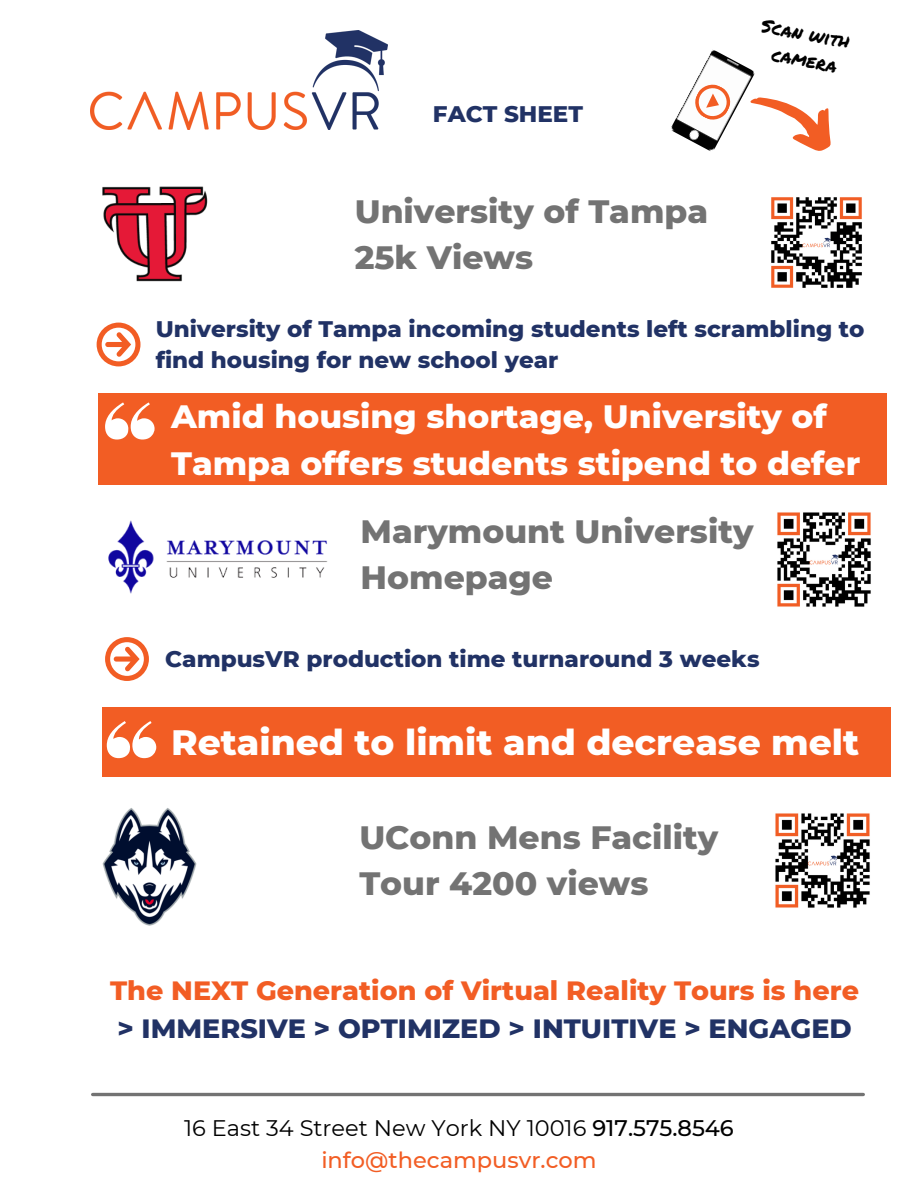
<style>
.page{position:relative;width:918px;height:1188px;background:#fff}
.page>*{position:absolute;margin:0;border:0;box-sizing:border-box;transform-origin:0 0}
.t1{font:800 36px "Montserrat";color:#fff}
.t2{font:800 33px/46.2px "Montserrat";color:#737373}
.t3{font:800 33px/46.2px "Montserrat";color:#fff}
.t4{font:800 27px "Montserrat";color:#f25d24}
.t5{font:800 27px "Montserrat";color:#213265}
.t6{font:800 22.95px/31.5px "Montserrat";color:#213265}
.t7{font:22.5px "Montserrat";color:#000}
.t8{font:500 22.5px "Montserrat";color:#f25d24}
.t9{font:18.6px "Permanent Marker";color:#000}
.s1{font-weight:500}
</style>
<div class="page">
<svg style="left:756px;top:97px;width:75px;height:54px"></svg>
<img style="left:771px;top:197px;width:91px;height:91px">
<img style="left:777px;top:512px;width:94px;height:95px">
<img style="left:775px;top:813px;width:95px;height:95px">
<img style="left:671px;top:49px;width:85px;height:102px">
<svg style="left:689px;top:79px;width:47px;height:46px"></svg>
<svg style="left:97px;top:323px;width:43px;height:43px"></svg>
<img style="left:102px;top:808px;width:95px;height:117px">
<img style="left:91px;top:30px;width:297px;height:99px">
<div style="left:98px;top:394px;width:789px;height:91px;background:#f25d24"></div>
<svg style="left:105px;top:402px;width:50px;height:38px"></svg>
<img style="left:102px;top:186px;width:106px;height:96px">
<img style="left:108px;top:520px;width:220px;height:74px">
<hr style="left:93px;top:1093px;width:770px;height:3px;background:#737373">
<svg style="left:105px;top:637px;width:44px;height:44px"></svg>
<div style="left:102px;top:707px;width:789px;height:70px;background:#f25d24"></div>
<svg style="left:107px;top:721px;width:49px;height:37px"></svg>
<p class="t6" style="left:433px;top:98px;width:152px">FACT SHEET</p>
<p class="t2" style="left:355px;top:188px;width:355px">University of Tampa</p>
<p class="t2" style="left:355px;top:234px;width:180px">25k Views</p>
<p class="t9" style="left:764px;top:12px;width:91px;rotate:10deg">Scan with</p>
<p class="t9" style="left:774px;top:40px;width:67px;rotate:10deg">camera</p>
<p class="t6" style="left:156px;top:313px;width:710px">University of Tampa incoming students left scrambling to find housing for new school year</p>
<p class="t3" style="left:171px;top:394px;width:691px">Amid housing shortage, University of<br>Tampa offers students stipend to defer</p>
<p class="t2" style="left:361px;top:508px;width:394px">Marymount University</p>
<p class="t2" style="left:361px;top:554px;width:194px">Homepage</p>
<p class="t6" style="left:165px;top:643px;width:596px">CampusVR production time turnaround 3 weeks</p>
<p class="t1" style="left:171px;top:720px;width:690px">Retained to limit and decrease melt</p>
<p class="t2" style="left:359px;top:814px;width:361px">UConn Mens Facility<br>Tour 4200 views</p>
<p class="t4" style="left:110px;top:974px;width:750px">The NEXT Generation of Virtual Reality Tours is here</p>
<p class="t5" style="left:117px;top:1011px;width:736px">&gt; IMMERSIVE &gt; OPTIMIZED &gt; INTUITIVE &gt; ENGAGED</p>
<p class="t7" style="left:184px;top:1114px;width:551px">16 East 34 Street New York NY 10016 <span class="s1">917.575.8546</span></p>
<p class="t8" style="left:321px;top:1146px;width:277px">info@thecampusvr.com</p>
</div>
